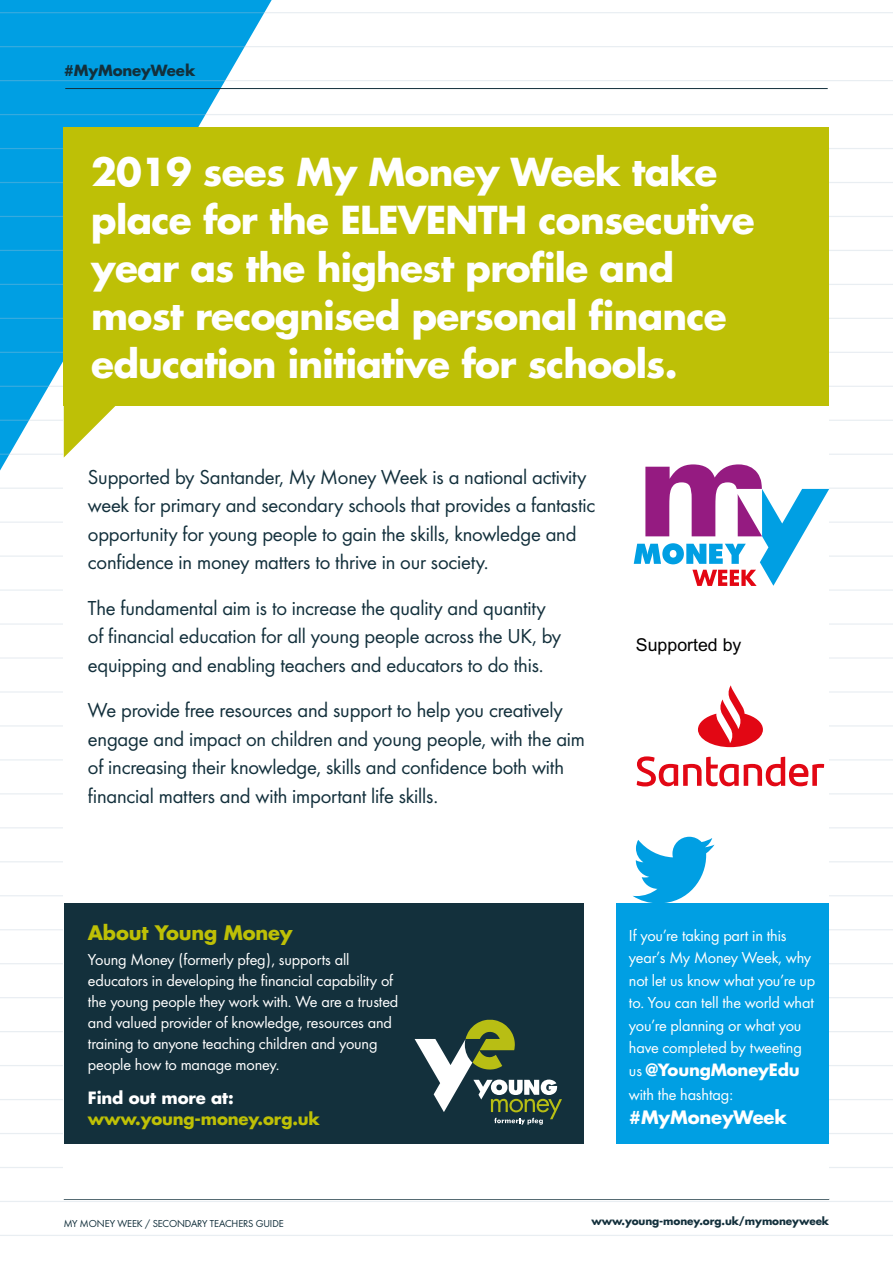
<style>
.page{position:relative;width:893px;height:1263px;background:#fff}
.page>*{position:absolute;margin:0;border:0;box-sizing:border-box;transform-origin:0 0}
.t1{font:700 37.5px/48px "Futura";letter-spacing:-.02em;color:#fff}
.t2{font:21px/28.5px "Futura Boo";letter-spacing:-.01em;color:#13303c}
.t3{font:700 19.5px "Futura";letter-spacing:-.01em;color:#bec006}
.t4{font:700 18px "Futura";letter-spacing:-.01em;color:#fff}
.t5{font:17.7px "Arial";color:#000}
.t6{font:16.5px/22.5px "Futura Boo";letter-spacing:-.01em;color:#fff}
.t7{font:700 16.5px "Futura";letter-spacing:-.01em;color:#fff}
.t8{font:700 16.5px "Futura";letter-spacing:-.01em;color:#bec006}
.t9{font:700 15px "Futura";letter-spacing:-.01em;color:#13303c}
.t10{font:700 10.5px "Futura";letter-spacing:-.01em;color:#13303c}
.t11{font:10.5px "Futura Boo";letter-spacing:-.01em;color:#13303c}
.s1{font-family:"Futura Boo";font-weight:400}
</style>
<div class="page">
<svg style="left:0;top:1px;width:289px;height:470px;fill:#009fe3"></svg>
<hr style="left:0;top:0;width:893px;height:1px;background:#b6c6d5">
<hr style="left:0;top:12px;width:893px;height:1px;background:#b6c6d5">
<hr style="left:0;top:46px;width:893px;height:1px;background:#b6c6d5">
<hr style="left:0;top:80px;width:893px;height:1px;background:#b6c6d5">
<hr style="left:0;top:114px;width:893px;height:1px;background:#b6c6d5">
<hr style="left:0;top:148px;width:893px;height:1px;background:#b6c6d5">
<hr style="left:0;top:182px;width:893px;height:1px;background:#b6c6d5">
<hr style="left:0;top:216px;width:893px;height:1px;background:#b6c6d5">
<hr style="left:0;top:250px;width:893px;height:1px;background:#b6c6d5">
<hr style="left:0;top:284px;width:893px;height:1px;background:#b6c6d5">
<hr style="left:0;top:318px;width:893px;height:1px;background:#b6c6d5">
<hr style="left:0;top:352px;width:893px;height:1px;background:#b6c6d5">
<hr style="left:0;top:386px;width:893px;height:1px;background:#b6c6d5">
<hr style="left:0;top:420px;width:893px;height:1px;background:#b6c6d5">
<hr style="left:0;top:454px;width:893px;height:1px;background:#b6c6d5">
<hr style="left:0;top:488px;width:893px;height:1px;background:#b6c6d5">
<hr style="left:0;top:521px;width:893px;height:2px;background:#b6c6d5">
<hr style="left:0;top:555px;width:893px;height:2px;background:#b6c6d5">
<hr style="left:0;top:589px;width:893px;height:2px;background:#b6c6d5">
<hr style="left:0;top:623px;width:893px;height:2px;background:#b6c6d5">
<hr style="left:0;top:657px;width:893px;height:2px;background:#b6c6d5">
<hr style="left:0;top:691px;width:893px;height:2px;background:#b6c6d5">
<hr style="left:0;top:725px;width:893px;height:1px;background:#b6c6d5">
<hr style="left:0;top:759px;width:893px;height:1px;background:#b6c6d5">
<hr style="left:0;top:793px;width:893px;height:1px;background:#b6c6d5">
<hr style="left:0;top:827px;width:893px;height:1px;background:#b6c6d5">
<hr style="left:0;top:861px;width:893px;height:1px;background:#b6c6d5">
<hr style="left:0;top:895px;width:893px;height:1px;background:#b6c6d5">
<hr style="left:0;top:929px;width:893px;height:1px;background:#b6c6d5">
<hr style="left:0;top:963px;width:893px;height:1px;background:#b6c6d5">
<hr style="left:0;top:997px;width:893px;height:1px;background:#b6c6d5">
<hr style="left:0;top:1031px;width:893px;height:1px;background:#b6c6d5">
<hr style="left:0;top:1065px;width:893px;height:1px;background:#b6c6d5">
<hr style="left:0;top:1099px;width:893px;height:1px;background:#b6c6d5">
<hr style="left:0;top:1133px;width:893px;height:1px;background:#b6c6d5">
<hr style="left:0;top:1167px;width:893px;height:1px;background:#b6c6d5">
<hr style="left:0;top:1201px;width:893px;height:1px;background:#b6c6d5">
<hr style="left:0;top:1235px;width:893px;height:1px;background:#b6c6d5">
<hr style="left:0;top:1262px;width:893px;height:1px;background:#b6c6d5">
<hr style="left:64px;top:1199px;width:765px;height:1px;background:#13303c">
<hr style="left:65px;top:88px;width:763px;height:1px;background:#13303c">
<div style="left:64px;top:132px;width:765px;height:1067px;background:#fff"></div>
<div style="left:64px;top:903px;width:520px;height:241px;background:#13303c"></div>
<svg style="left:64px;top:406px;width:52px;height:52px"></svg>
<svg style="left:415px;top:1020px;width:147px;height:105px"></svg>
<div style="left:616px;top:903px;width:212px;height:241px;background:#009fe3"></div>
<svg style="left:632px;top:837px;width:82px;height:66px"></svg>
<svg style="left:634px;top:464px;width:195px;height:122px"></svg>
<div style="left:64px;top:128px;width:765px;height:278px;background:#bec006"></div>
<svg style="left:698px;top:685px;width:65px;height:62px"></svg>
<svg style="left:637px;top:756px;width:187px;height:30px"></svg>
<p class="t9" style="left:64px;top:60px;width:133px">#MyMoneyWeek</p>
<h1 class="t1" style="left:91px;top:147px;width:665px">2019 sees My Money Week take place for the ELEVENTH consecutive year as the highest profile and most recognised personal finance education initiative for schools.</h1>
<p class="t2" style="left:88px;top:461px;width:509px">Supported by Santander, My Money Week is a national activity week for primary and secondary schools that provides a fantastic opportunity for young people to gain the skills, knowledge and confidence in money matters to thrive in our society.</p>
<p class="t2" style="left:88px;top:592px;width:475px">The fundamental aim is to increase the quality and quantity of financial education for all young people across the UK, by equipping and enabling teachers and educators to do this.</p>
<p class="t2" style="left:88px;top:695px;width:499px">We provide free resources and support to help you creatively engage and impact on children and young people, with the aim of increasing their knowledge, skills and confidence both with financial matters and with important life skills.</p>
<p class="t5" style="left:636px;top:633px;width:107px">Supported by</p>
<p class="t3" style="left:88px;top:919px;width:206px">About Young Money</p>
<p class="t6" style="left:88px;top:948px;width:312px;line-height:21px">Young Money (formerly pfeg), supports all educators in developing the financial capability of the young people they work with. We are a trusted and valued provider of knowledge, resources and training to anyone teaching children and young people how to manage money.</p>
<p class="t7" style="left:88px;top:1086px;width:147px">Find out more at:</p>
<p class="t8" style="left:88px;top:1107px;width:234px">www.young-money.org.uk</p>
<p class="t6" style="left:629px;top:923px;width:188px">If you’re taking part in this year’s My Money Week, why not let us know what you’re up to. You can tell the world what you’re planning or what you have completed by tweeting</p>
<p class="t7" style="left:629px;top:1058px;width:172px"><span class="s1">us</span> @YoungMoneyEdu</p>
<p class="t6" style="left:629px;top:1082px;width:106px">with the hashtag:</p>
<p class="t4" style="left:629px;top:1105px;width:159px">#MyMoneyWeek</p>
<p class="t11" style="left:64px;top:1216px;width:221px">MY MONEY WEEK / SECONDARY TEACHERS GUIDE</p>
<p class="t10" style="left:591px;top:1214px;width:239px">www.young-money.org.uk/mymoneyweek</p>
</div>
